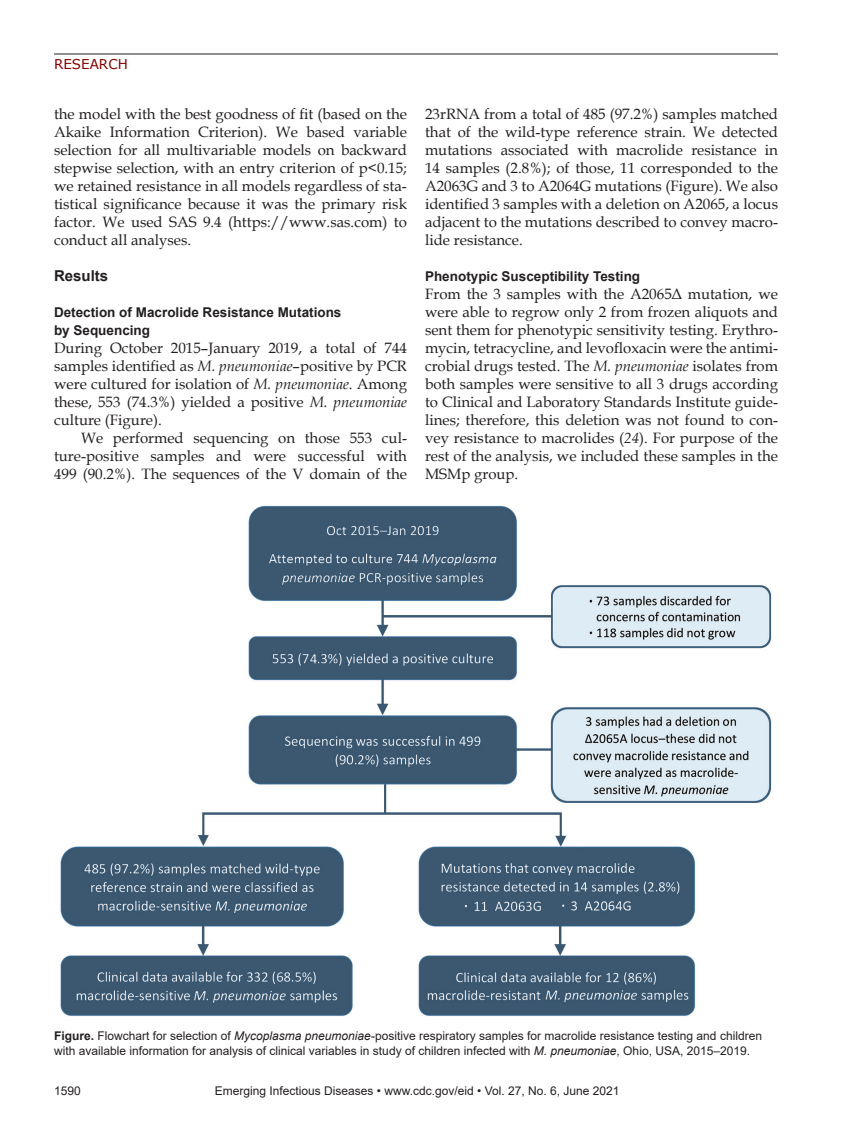
<style>
.page{position:relative;width:851px;height:1134px;background:#fff}
.page>*{position:absolute;margin:0;border:0;box-sizing:border-box;transform-origin:0 0}
.t1{font:15px/18px "Book Antiqua";color:#231f20;text-align:justify}
.t2{font:700 15px "Arial";color:#231f20}
.t3{font:700 13.5px/18px "Arial";color:#231f20}
.t4{font:13.5px "Verdana";color:#820301}
.t5{font:12px/15px "Arial";color:#231f20}
.s1{font-style:italic}
.s2{font-weight:700}
</style>
<div class="page">
<hr style="left:54px;top:54px;width:724px;height:1px;background:#231f20">
<img style="left:60px;top:505px;width:712px;height:511px">
<p class="t4" style="left:54px;top:55px;width:75px">RESEARCH</p>
<p class="t1" style="left:54px;top:104px;width:354px">the model with the best goodness of fit (based on the Akaike Information Criterion). We based variable selection for all multivariable models on backward stepwise selection, with an entry criterion of p&lt;0.15; we retained resistance in all models regardless of sta&shy;tistical significance because it was the primary risk factor. We used SAS 9.4 (https://www.sas.com) to conduct all analyses.</p>
<p class="t2" style="left:54px;top:265px;width:56px">Results</p>
<p class="t3" style="left:54px;top:303px;width:289px">Detection of Macrolide Resistance Mutations by Sequencing</p>
<p class="t1" style="left:54px;top:339px;width:354px">During October 2015–January 2019, a total of 744 samples identified as <span class="s1">M. pneumoniae</span>–positive by PCR were cultured for isolation of <span class="s1">M. pneumoniae</span>. Among these, 553 (74.3%) yielded a positive <span class="s1">M. pneumoniae </span>culture (Figure).</p>
<p class="t1" style="left:54px;top:429px;width:354px;text-indent:27px">We performed sequencing on those 553 cul&shy;ture-positive samples and were successful with 499 (90.2%). The sequences of the V domain of the</p>
<p class="t1" style="left:425px;top:104px;width:354px">23rRNA from a total of 485 (97.2%) samples matched that of the wild-type reference strain. We detected mutations associated with macrolide resistance in 14 samples (2.8%); of those, 11 corresponded to the A2063G and 3 to A2064G mutations (Figure). We also identified 3 samples with a deletion on A2065, a locus adjacent to the mutations described to convey macro&shy;lide resistance.</p>
<p class="t3" style="left:425px;top:267px;width:217px">Phenotypic Susceptibility Testing</p>
<p class="t1" style="left:425px;top:285px;width:354px">From the 3 samples with the A2065Δ mutation, we were able to regrow only 2 from frozen aliquots and sent them for phenotypic sensitivity testing. Erythro&shy;mycin, tetracycline, and levofloxacin were the antimi&shy;crobial drugs tested. The <span class="s1">M. pneumoniae</span> isolates from both samples were sensitive to all 3 drugs according to Clinical and Laboratory Standards Institute guide&shy;lines; therefore, this deletion was not found to con&shy;vey resistance to macrolides (<span class="s1">24</span>). For purpose of the rest of the analysis, we included these samples in the MSMp group.</p>
<p class="t5" style="left:54px;top:1029px;width:709px"><span class="s2">Figure.</span> Flowchart for selection of <span class="s1">Mycoplasma pneumoniae</span>-positive respiratory samples for macrolide resistance testing and children with available information for analysis of clinical variables in study of children infected with <span class="s1">M. pneumoniae</span>, Ohio, USA, 2015–2019.</p>
<p class="t5" style="left:54px;top:1084px;width:28px">1590</p>
<p class="t5" style="left:215px;top:1084px;width:406px">Emerging Infectious Diseases • www.cdc.gov/eid • Vol. 27, No. 6, June 2021</p>
</div>
